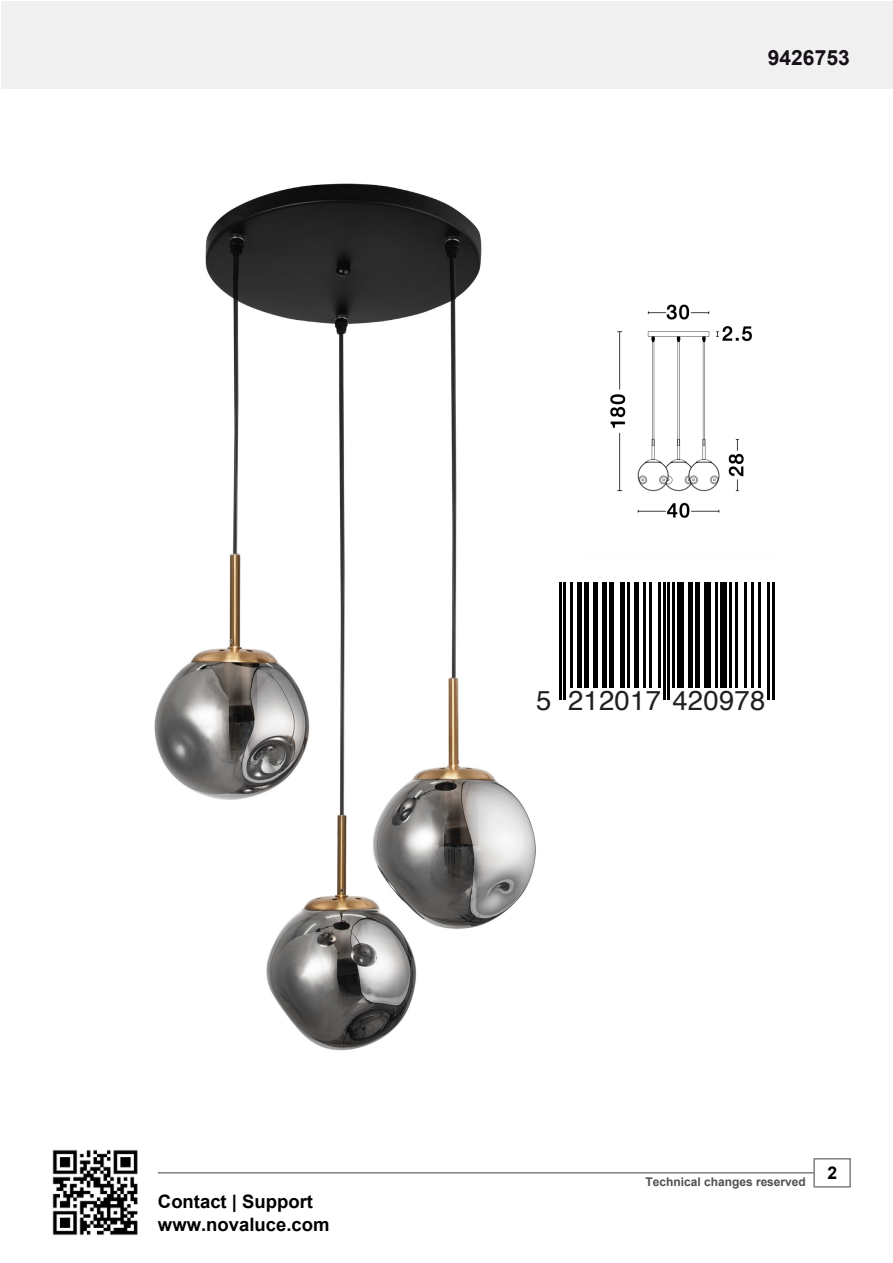
<style>
.page{position:relative;width:893px;height:1263px;background:#fff}
.page>*{position:absolute;margin:0;border:0;box-sizing:border-box;transform-origin:0 0}
.t1{font:27.45px "Helvetica";letter-spacing:.01em;color:#231f20}
.t2{font:700 21px "Arial";color:#161017}
.t3{font:700 18.45px/23.1px "Arial";color:#000}
.t4{font:700 17.55px "Arial";color:#000}
.t5{font:700 12px "Arial";color:#4f4f4e}
</style>
<div class="page">
<div style="left:1px;top:2px;width:892px;height:87px;background:#f0f0f0"></div>
<hr style="left:158px;top:1172px;width:656px;height:1px;background:#808080">
<div style="left:813px;top:1158px;width:38px;height:29px;border:2px solid #808080"></div>
<img style="left:52px;top:1149px;width:86px;height:87px">
<img style="left:154px;top:183px;width:428px;height:868px">
<img style="left:610px;top:304px;width:143px;height:214px">
<hr style="left:559px;top:583px;width:2px;height:117px;background:#000">
<hr style="left:563px;top:583px;width:3px;height:117px;background:#000">
<hr style="left:570px;top:583px;width:2px;height:105px;background:#000">
<div style="left:577px;top:583px;width:5px;height:105px;background:#000"></div>
<hr style="left:584px;top:583px;width:4px;height:105px;background:#000">
<hr style="left:593px;top:583px;width:4px;height:105px;background:#000">
<hr style="left:602px;top:583px;width:4px;height:105px;background:#000">
<hr style="left:609px;top:583px;width:4px;height:105px;background:#000">
<div style="left:620px;top:583px;width:5px;height:105px;background:#000"></div>
<hr style="left:627px;top:583px;width:2px;height:105px;background:#000">
<hr style="left:634px;top:583px;width:4px;height:105px;background:#000">
<hr style="left:643px;top:583px;width:2px;height:105px;background:#000">
<hr style="left:650px;top:583px;width:2px;height:105px;background:#000">
<hr style="left:659px;top:583px;width:2px;height:105px;background:#000">
<hr style="left:663px;top:583px;width:2px;height:117px;background:#000">
<hr style="left:668px;top:583px;width:2px;height:117px;background:#000">
<hr style="left:672px;top:583px;width:3px;height:105px;background:#000">
<div style="left:677px;top:583px;width:7px;height:105px;background:#000"></div>
<div style="left:688px;top:583px;width:5px;height:105px;background:#000"></div>
<div style="left:695px;top:583px;width:5px;height:105px;background:#000"></div>
<div style="left:704px;top:583px;width:7px;height:105px;background:#000"></div>
<hr style="left:715px;top:583px;width:3px;height:105px;background:#000">
<div style="left:720px;top:583px;width:7px;height:105px;background:#000"></div>
<hr style="left:729px;top:583px;width:2px;height:105px;background:#000">
<hr style="left:736px;top:583px;width:2px;height:105px;background:#000">
<hr style="left:745px;top:583px;width:2px;height:105px;background:#000">
<hr style="left:752px;top:583px;width:2px;height:105px;background:#000">
<hr style="left:758px;top:583px;width:3px;height:105px;background:#000">
<hr style="left:768px;top:583px;width:2px;height:117px;background:#000">
<hr style="left:772px;top:583px;width:2px;height:117px;background:#000">
<p class="t2" style="left:768px;top:43px;width:83px">9426753</p>
<p class="t3" style="left:158px;top:1190px;width:173px">Contact | Support www.novaluce.com</p>
<h1 class="t1" style="left:536px;top:679px;width:230px">5 212017 420978</h1>
<p class="t5" style="left:646px;top:1173px;width:162px">Technical changes reserved</p>
<p class="t4" style="left:827px;top:1161px;width:11px">2</p>
</div>
